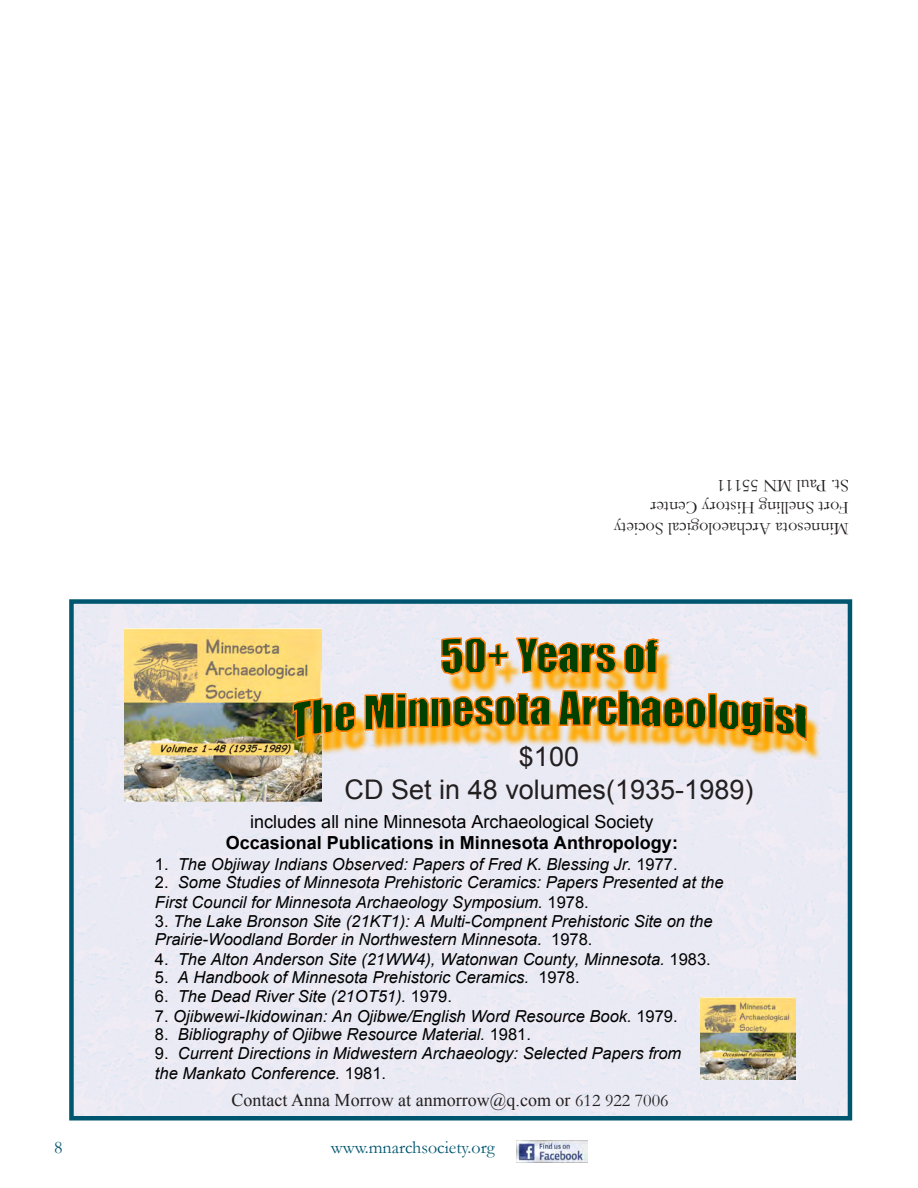
<style>
.page{position:relative;width:918px;height:1188px;background:#fff}
.page>*{position:absolute;margin:0;border:0;box-sizing:border-box;transform-origin:0 0}
.t1{font:27px "Arial";color:#231f20}
.t2{font:700 18px/21px "Arial";color:#000;text-align:center}
.cut_line_left{font:18px "Garamond";color:#231f20}
.t3{font:18px "Times New Roman";color:#231f20}
.cut_line_left-2{font:18px "Garamond";color:#00556f}
.Paragraph_Styles_Off{font:18px "Garamond";color:#00556f}
.t4{font:italic 16.5px/19.5px "Arial";color:#000}
.s1{font-weight:400}
.s2{font-style:normal}
.s3{font-family:"Garamond"}
</style>
<div class="page">
<div style="left:74px;top:604px;width:773px;height:511px;background:#eaeaf4"></div>
<div style="left:69px;top:599px;width:783px;height:521px;border:4px solid #00556f"></div>
<img style="left:516px;top:1141px;width:71px;height:21px">
<img style="left:124px;top:628px;width:197px;height:174px">
<img style="left:297px;top:648px;width:525px;height:114px">
<svg style="left:292px;top:636px;width:516px;height:106px;background:#bdad78"></svg>
<img style="left:701px;top:998px;width:94px;height:82px">
<p class="cut_line_left" style="left:849px;top:496px;width:134px;rotate:-180deg">St. Paul MN 55111</p>
<p class="cut_line_left" style="left:849px;top:518px;width:200px;rotate:-180deg">Fort Snelling History Center</p>
<p class="cut_line_left" style="left:849px;top:540px;width:237px;rotate:-180deg">Minnesota Archaeological Society</p>
<p class="t1" style="left:519px;top:739px;width:62px">$100</p>
<p class="t1" style="left:344px;top:772px;width:410px">CD Set in 48 volumes(1935-1989)</p>
<p class="t2" style="left:226px;top:813px;width:454px"><span class="s1">includes all nine Minnesota Archaeological Society<br></span>Occasional Publications in Minnesota Anthropology:</p>
<p class="t4" style="left:155px;top:856px;width:524px"><span class="s2">1.</span> The Objiway Indians Observed: Papers of Fred K. Blessing Jr. <span class="s2">1977.</span></p>
<p class="t4" style="left:155px;top:874px;width:570px"><span class="s2">2.</span> Some Studies of Minnesota Prehistoric Ceramics: Papers Presented at the<br>First Council for Minnesota Archaeology Symposium. <span class="s2">1978.</span></p>
<p class="t4" style="left:155px;top:914px;width:559px;line-height:18px"><span class="s2">3.</span> The Lake Bronson Site (21KT1): A Multi-Compnent Prehistoric Site on the<br>Prairie-Woodland Border in Northwestern Minnesota. <span class="s2">1978.</span></p>
<p class="t4" style="left:155px;top:950px;width:557px"><span class="s2">4.</span> The Alton Anderson Site (21WW4), Watonwan County, Minnesota. <span class="s2">1983.</span></p>
<p class="t4" style="left:155px;top:968px;width:426px"><span class="s2">5.</span> A Handbook of Minnesota Prehistoric Ceramics. <span class="s2">1978.</span></p>
<p class="t4" style="left:155px;top:988px;width:299px"><span class="s2">6.</span> The Dead River Site (21OT51). <span class="s2">1979.</span></p>
<p class="t4" style="left:155px;top:1007px;width:524px"><span class="s2">7.</span> Ojibwewi-Ikidowinan: An Ojibwe/English Word Resource Book. <span class="s2">1979.</span></p>
<p class="t4" style="left:155px;top:1025px;width:378px"><span class="s2">8.</span> Bibliography of Ojibwe Resource Material. <span class="s2">1981.</span></p>
<p class="t4" style="left:155px;top:1045px;width:528px"><span class="s2">9.</span> Current Directions in Midwestern Archaeology: Selected Papers from the Mankato Conference. <span class="s2">1981.</span></p>
<p class="t3" style="left:231px;top:1088px;width:439px">Contact Anna Morrow at anmorrow@q.com or <span class="s3">612 922 7006</span></p>
<p class="Paragraph_Styles_Off" style="left:54px;top:1136px;width:10px">8</p>
<p class="cut_line_left-2" style="left:331px;top:1136px;width:166px">www.mnarchsociety.org</p>
</div>
